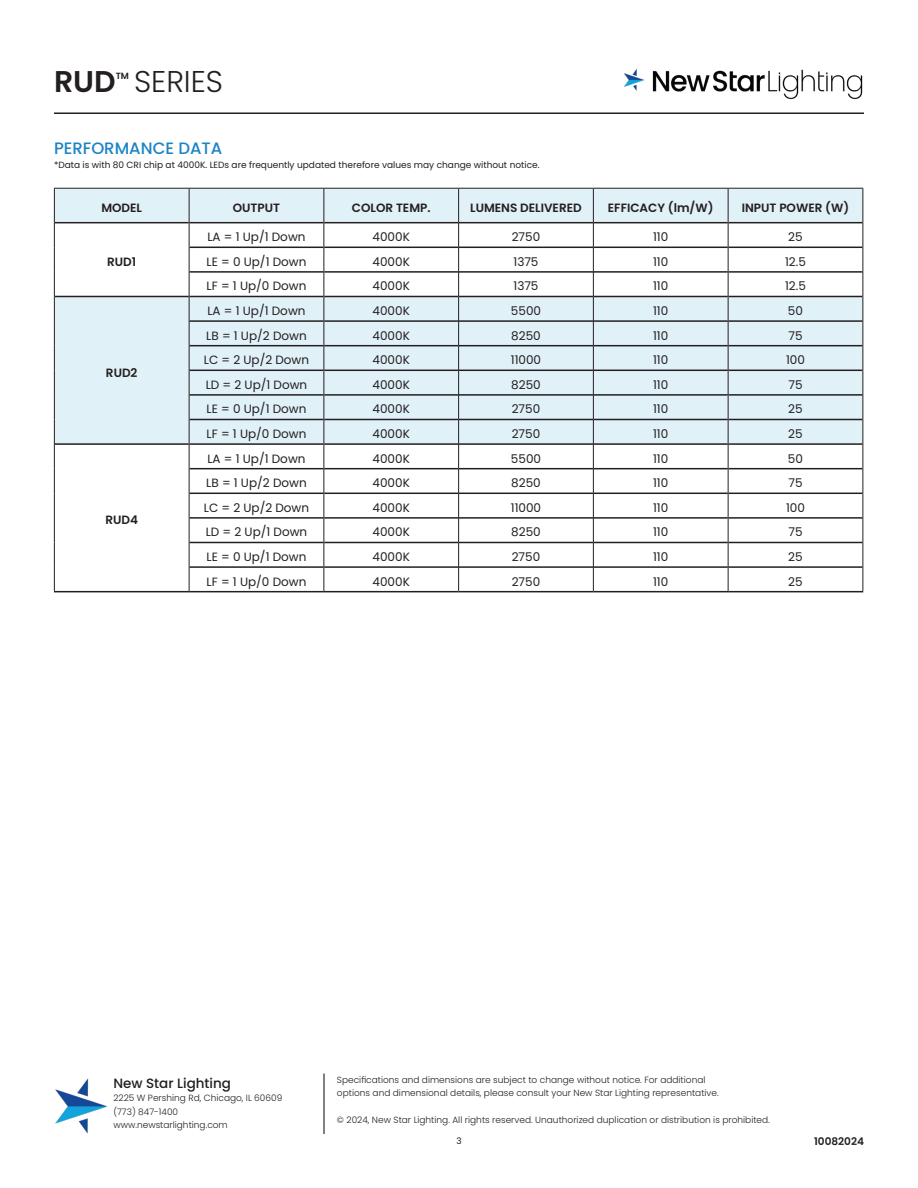
<style>
.page{position:relative;width:918px;height:1188px;background:#fff}
.page>*{position:absolute;margin:0;border:0;box-sizing:border-box;transform-origin:0 0}
.t1{font:300 30px "Poppins";color:#231f20}
.Subtitles{font:500 16.5px "Poppins";color:#1b84c6}
.t2{font:500 13.5px "Poppins";color:#231f20}
.t3{font:12px "Poppins";color:#231f20}
.t4{font:600 12px "Poppins";color:#231f20}
.t5{font:600 10.5px "Poppins";color:#231f20}
.t6{font:300 9px/13.5px "Poppins";color:#231f20}
.t7{font:9px "Poppins";color:#231f20}
.t8{font:600 9px "Poppins";color:#231f20}
.s1{font-weight:600}
</style>
<div class="page">
<hr style="left:54px;top:113px;width:810px;height:1px;background:#231f20">
<img style="left:55px;top:1078px;width:53px;height:56px">
<hr style="left:323px;top:1074px;width:2px;height:60px;background:#231f20">
<img style="left:624px;top:69px;width:238px;height:31px">
<hr style="left:54px;top:591px;width:135px;height:1px;background:#231f20">
<hr style="left:189px;top:591px;width:135px;height:1px;background:#231f20">
<hr style="left:324px;top:591px;width:135px;height:1px;background:#231f20">
<hr style="left:459px;top:591px;width:134px;height:1px;background:#231f20">
<hr style="left:593px;top:591px;width:135px;height:1px;background:#231f20">
<hr style="left:728px;top:591px;width:135px;height:1px;background:#231f20">
<svg style="left:54px;top:188px;width:809px;height:403px"></svg>
<h1 class="t1" style="left:54px;top:64px;width:171px"><span class="s1">RUD</span> SERIES</h1>
<p class="t8" style="left:116px;top:70px;width:15px">TM</p>
<p class="Subtitles" style="left:54px;top:139px;width:170px">PERFORMANCE DATA</p>
<p class="t7" style="left:54px;top:159px;width:487px">*Data is with 80 CRI chip at 4000K. LEDs are frequently updated therefore values may change without notice.</p>
<p class="t4" style="left:101px;top:201px;width:42px">MODEL</p>
<p class="t4" style="left:233px;top:201px;width:49px">OUTPUT</p>
<p class="t4" style="left:352px;top:201px;width:80px">COLOR TEMP.</p>
<p class="t4" style="left:470px;top:201px;width:113px">LUMENS DELIVERED</p>
<p class="t4" style="left:608px;top:201px;width:107px">EFFICACY (lm/W)</p>
<p class="t4" style="left:742px;top:201px;width:109px">INPUT POWER (W)</p>
<p class="t4" style="left:107px;top:255px;width:31px">RUD1</p>
<p class="t4" style="left:106px;top:365px;width:33px">RUD2</p>
<p class="t4" style="left:105px;top:513px;width:34px">RUD4</p>
<p class="t3" style="left:207px;top:230px;width:100px">LA = 1 Up/1 Down</p>
<p class="t3" style="left:373px;top:230px;width:39px">4000K</p>
<p class="t3" style="left:512px;top:230px;width:30px">2750</p>
<p class="t3" style="left:653px;top:230px;width:17px">110</p>
<p class="t3" style="left:788px;top:230px;width:16px">25</p>
<p class="t3" style="left:207px;top:255px;width:101px">LE = 0 Up/1 Down</p>
<p class="t3" style="left:373px;top:255px;width:39px">4000K</p>
<p class="t3" style="left:514px;top:255px;width:26px">1375</p>
<p class="t3" style="left:653px;top:255px;width:17px">110</p>
<p class="t3" style="left:785px;top:255px;width:22px">12.5</p>
<p class="t3" style="left:207px;top:279px;width:101px">LF = 1 Up/0 Down</p>
<p class="t3" style="left:373px;top:279px;width:39px">4000K</p>
<p class="t3" style="left:514px;top:279px;width:26px">1375</p>
<p class="t3" style="left:653px;top:279px;width:17px">110</p>
<p class="t3" style="left:785px;top:279px;width:22px">12.5</p>
<p class="t3" style="left:207px;top:304px;width:100px">LA = 1 Up/1 Down</p>
<p class="t3" style="left:373px;top:304px;width:39px">4000K</p>
<p class="t3" style="left:511px;top:304px;width:32px">5500</p>
<p class="t3" style="left:653px;top:304px;width:17px">110</p>
<p class="t3" style="left:788px;top:304px;width:17px">50</p>
<p class="t3" style="left:206px;top:329px;width:102px">LB = 1 Up/2 Down</p>
<p class="t3" style="left:373px;top:329px;width:39px">4000K</p>
<p class="t3" style="left:511px;top:329px;width:31px">8250</p>
<p class="t3" style="left:653px;top:329px;width:17px">110</p>
<p class="t3" style="left:788px;top:329px;width:16px">75</p>
<p class="t3" style="left:204px;top:353px;width:107px">LC = 2 Up/2 Down</p>
<p class="t3" style="left:373px;top:353px;width:39px">4000K</p>
<p class="t3" style="left:511px;top:353px;width:32px">11000</p>
<p class="t3" style="left:653px;top:353px;width:17px">110</p>
<p class="t3" style="left:786px;top:353px;width:20px">100</p>
<p class="t3" style="left:206px;top:378px;width:103px">LD = 2 Up/1 Down</p>
<p class="t3" style="left:373px;top:378px;width:39px">4000K</p>
<p class="t3" style="left:511px;top:378px;width:31px">8250</p>
<p class="t3" style="left:653px;top:378px;width:17px">110</p>
<p class="t3" style="left:788px;top:378px;width:16px">75</p>
<p class="t3" style="left:207px;top:402px;width:101px">LE = 0 Up/1 Down</p>
<p class="t3" style="left:373px;top:402px;width:39px">4000K</p>
<p class="t3" style="left:512px;top:402px;width:30px">2750</p>
<p class="t3" style="left:653px;top:402px;width:17px">110</p>
<p class="t3" style="left:788px;top:402px;width:16px">25</p>
<p class="t3" style="left:207px;top:427px;width:101px">LF = 1 Up/0 Down</p>
<p class="t3" style="left:373px;top:427px;width:39px">4000K</p>
<p class="t3" style="left:512px;top:427px;width:30px">2750</p>
<p class="t3" style="left:653px;top:427px;width:17px">110</p>
<p class="t3" style="left:788px;top:427px;width:16px">25</p>
<p class="t3" style="left:207px;top:452px;width:100px">LA = 1 Up/1 Down</p>
<p class="t3" style="left:373px;top:452px;width:39px">4000K</p>
<p class="t3" style="left:511px;top:452px;width:32px">5500</p>
<p class="t3" style="left:653px;top:452px;width:17px">110</p>
<p class="t3" style="left:788px;top:452px;width:17px">50</p>
<p class="t3" style="left:206px;top:476px;width:102px">LB = 1 Up/2 Down</p>
<p class="t3" style="left:373px;top:476px;width:39px">4000K</p>
<p class="t3" style="left:511px;top:476px;width:31px">8250</p>
<p class="t3" style="left:653px;top:476px;width:17px">110</p>
<p class="t3" style="left:788px;top:476px;width:16px">75</p>
<p class="t3" style="left:204px;top:501px;width:107px">LC = 2 Up/2 Down</p>
<p class="t3" style="left:373px;top:501px;width:39px">4000K</p>
<p class="t3" style="left:511px;top:501px;width:32px">11000</p>
<p class="t3" style="left:653px;top:501px;width:17px">110</p>
<p class="t3" style="left:786px;top:501px;width:20px">100</p>
<p class="t3" style="left:206px;top:525px;width:103px">LD = 2 Up/1 Down</p>
<p class="t3" style="left:373px;top:525px;width:39px">4000K</p>
<p class="t3" style="left:511px;top:525px;width:31px">8250</p>
<p class="t3" style="left:653px;top:525px;width:17px">110</p>
<p class="t3" style="left:788px;top:525px;width:16px">75</p>
<p class="t3" style="left:207px;top:550px;width:101px">LE = 0 Up/1 Down</p>
<p class="t3" style="left:373px;top:550px;width:39px">4000K</p>
<p class="t3" style="left:512px;top:550px;width:30px">2750</p>
<p class="t3" style="left:653px;top:550px;width:17px">110</p>
<p class="t3" style="left:788px;top:550px;width:16px">25</p>
<p class="t3" style="left:207px;top:575px;width:101px">LF = 1 Up/0 Down</p>
<p class="t3" style="left:373px;top:575px;width:39px">4000K</p>
<p class="t3" style="left:512px;top:575px;width:30px">2750</p>
<p class="t3" style="left:653px;top:575px;width:17px">110</p>
<p class="t3" style="left:788px;top:575px;width:16px">25</p>
<p class="t2" style="left:113px;top:1075px;width:119px">New Star Lighting</p>
<p class="t6" style="left:113px;top:1091px;width:170px">2225 W Pershing Rd, Chicago, IL 60609 (773) 847-1400 www.newstarlighting.com</p>
<p class="t6" style="left:337px;top:1073px;width:383px">Specifications and dimensions are subject to change without notice. For additional options and dimensional details, please consult your New Star Lighting representative.</p>
<p class="t6" style="left:337px;top:1114px;width:434px">© 2024, New Star Lighting. All rights reserved. Unauthorized duplication or distribution is prohibited.</p>
<p class="t7" style="left:456px;top:1136px;width:7px">3</p>
<p class="t5" style="left:814px;top:1135px;width:51px">10082024</p>
</div>
